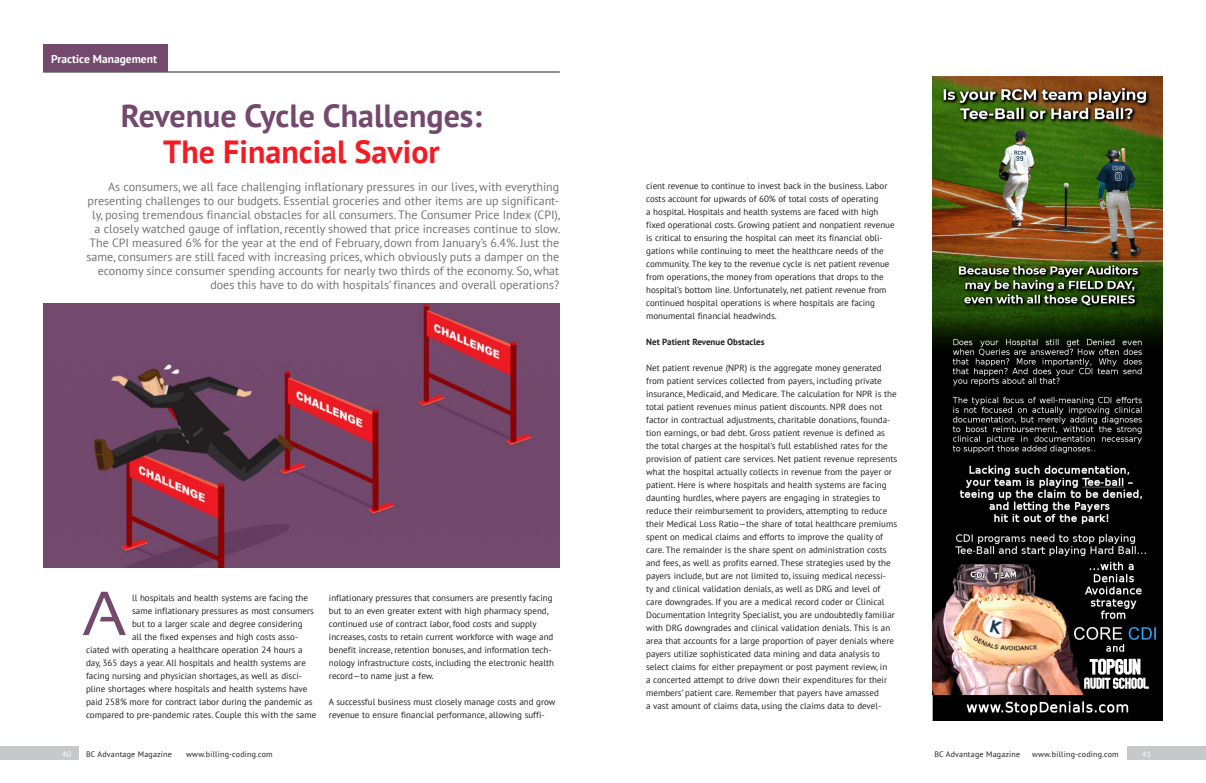
<style>
.page{position:relative;width:1206px;height:783px;background:#fff}
.page>*{position:absolute;margin:0;border:0;box-sizing:border-box;transform-origin:0 0}
.t1{font:62px "Sansation";color:#73496d}
.t2{font:700 32px "PT Sans";color:#73496d}
.t3{font:700 32px "PT Sans";color:#f31c24}
.t4{font:12px/14px "PT Sans";color:#717275;text-align:right}
.t5{font:700 11.5px "PT Sans";color:#fff}
.Body_paragraph{font:9px/13px "PT Sans";color:#231f20}
.Body_paragraph-2{font:700 9px "PT Sans";color:#231f20}
.t6{font:8px "PT Sans";letter-spacing:.025em;color:#231f20}
.t7{font:8px "PT Sans";color:#fff}
</style>
<div class="page">
<div style="left:0;top:746px;width:79px;height:14px;background:#c7c8ca"></div>
<div style="left:1127px;top:746px;width:79px;height:14px;background:#c7c8ca"></div>
<hr style="left:43px;top:72px;width:517px;height:1px;background:#231f20">
<div style="left:43px;top:44px;width:125px;height:28px;background:#73496d"></div>
<img style="left:43px;top:304px;width:517px;height:263px">
<img style="left:932px;top:77px;width:231px;height:643px">
<p class="t5" style="left:51px;top:51px;width:107px">Practice Management</p>
<p class="t2" style="left:121px;top:95px;width:363px">Revenue Cycle Challenges:</p>
<p class="t3" style="left:163px;top:131px;width:278px">The Financial Savior</p>
<p class="t4" style="left:86px;top:180px;width:475px">As consumers, we all face challenging inflationary pressures in our lives, with everything presenting challenges to our budgets. Essential groceries and other items are up significant&shy;ly, posing tremendous financial obstacles for all consumers. The Consumer Price Index (CPI), a closely watched gauge of inflation, recently showed that price increases continue to slow.<br>The CPI measured 6% for the year at the end of February, down from January’s 6.4%. Just the same, consumers are still faced with increasing prices, which obviously puts a damper on the economy since consumer spending accounts for nearly two thirds of the economy. So, what does this have to do with hospitals’ finances and overall operations?</p>
<p class="t1" style="left:82px;top:579px;width:46px">A</p>
<p class="Body_paragraph" style="left:132px;top:591px;width:177px">ll hospitals and health systems are facing the</p>
<p class="Body_paragraph" style="left:132px;top:604px;width:183px">same inflationary pressures as most consumers</p>
<p class="Body_paragraph" style="left:132px;top:617px;width:172px">but to a larger scale and degree considering</p>
<p class="Body_paragraph" style="left:132px;top:630px;width:168px">all the fixed expenses and high costs asso-</p>
<p class="Body_paragraph" style="left:86px;top:643px;width:218px">ciated with operating a healthcare operation 24 hours a</p>
<p class="Body_paragraph" style="left:86px;top:656px;width:221px">day, 365 days a year. All hospitals and health systems are</p>
<p class="Body_paragraph" style="left:86px;top:669px;width:218px">facing nursing and physician shortages, as well as disci-</p>
<p class="Body_paragraph" style="left:86px;top:682px;width:223px">pline shortages where hospitals and health systems have</p>
<p class="Body_paragraph" style="left:86px;top:695px;width:228px">paid 258% more for contract labor during the pandemic as</p>
<p class="Body_paragraph" style="left:86px;top:708px;width:232px">compared to pre-pandemic rates. Couple this with the same</p>
<p class="Body_paragraph" style="left:329px;top:591px;width:227px">inflationary pressures that consumers are presently facing but to an even greater extent with high pharmacy spend, continued use of contract labor, food costs and supply increases, costs to retain current workforce with wage and benefit increase, retention bonuses, and information tech&shy;nology infrastructure costs, including the electronic health record—to name just a few.</p>
<p class="Body_paragraph" style="left:329px;top:695px;width:228px">A successful business must closely manage costs and grow revenue to ensure financial performance, allowing suffi-</p>
<p class="Body_paragraph" style="left:646px;top:179px;width:250px">cient revenue to continue to invest back in the business. Labor costs account for upwards of 60% of total costs of operating<br>a hospital. Hospitals and health systems are faced with high fixed operational costs. Growing patient and nonpatient revenue is critical to ensuring the hospital can meet its financial obli&shy;gations while continuing to meet the healthcare needs of the community. The key to the revenue cycle is net patient revenue from operations, the money from operations that drops to the hospital’s bottom line. Unfortunately, net patient revenue from continued hospital operations is where hospitals are facing monumental financial headwinds.</p>
<p class="Body_paragraph-2" style="left:646px;top:336px;width:120px">Net Patient Revenue Obstacles</p>
<p class="Body_paragraph" style="left:646px;top:361px;width:253px">Net patient revenue (NPR) is the aggregate money generated from patient services collected from payers, including private insurance, Medicaid, and Medicare. The calculation for NPR is the total patient revenues minus patient discounts. NPR does not factor in contractual adjustments, charitable donations, founda&shy;tion earnings, or bad debt. Gross patient revenue is defined as the total charges at the hospital’s full established rates for the provision of patient care services. Net patient revenue represents what the hospital actually collects in revenue from the payer or patient. Here is where hospitals and health systems are facing daunting hurdles, where payers are engaging in strategies to reduce their reimbursement to providers, attempting to reduce their Medical Loss Ratio—the share of total healthcare premiums spent on medical claims and efforts to improve the quality of care. The remainder is the share spent on administration costs and fees, as well as profits earned. These strategies used by the payers include, but are not limited to, issuing medical necessi-<br>ty and clinical validation denials, as well as DRG and level of care downgrades. If you are a medical record coder or Clinical Documentation Integrity Specialist, you are undoubtedly familiar with DRG downgrades and clinical validation denials. This is an area that accounts for a large proportion of payer denials where payers utilize sophisticated data mining and data analysis to select claims for either prepayment or post payment review, in<br>a concerted attempt to drive down their expenditures for their members’ patient care. Remember that payers have amassed<br>a vast amount of claims data, using the claims data to devel-</p>
<p class="t7" style="left:62px;top:749px;width:10px">40</p>
<p class="t6" style="left:86px;top:749px;width:87px">BC Advantage Magazine</p>
<p class="t6" style="left:186px;top:749px;width:88px">www.billing-coding.com</p>
<p class="t6" style="left:934px;top:749px;width:87px">BC Advantage Magazine</p>
<p class="t6" style="left:1032px;top:749px;width:88px">www.billing-coding.com</p>
<p class="t7" style="left:1142px;top:749px;width:10px">41</p>
</div>
